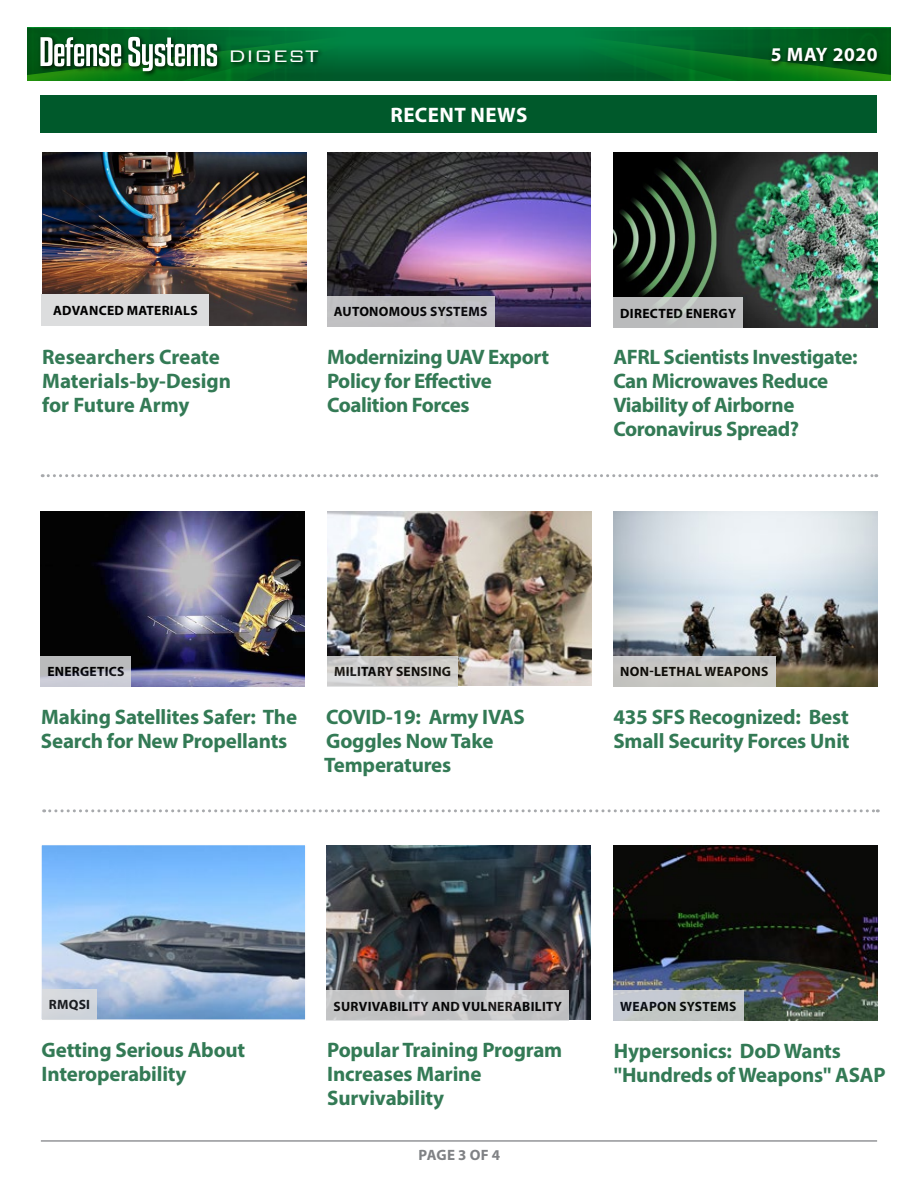
<style>
.page{position:relative;width:918px;height:1188px;background:#fff}
.page>*{position:absolute;margin:0;border:0;box-sizing:border-box;transform-origin:0 0}
.t1{font:300 22.35px "Bank Gothic BT";color:#fff}
.t2{font:700 21px/24px "Myriad Pro";letter-spacing:-.01em;color:#337a55}
.t3{font:700 21px "Myriad Pro";letter-spacing:.02em;color:#fff}
.t4{font:700 19.5px "Myriad Pro";letter-spacing:.025em;color:#fff}
.t5{font:700 15px "Myriad Pro";letter-spacing:.005em;color:#808285}
.t6{font:700 13.5px "Myriad Pro";letter-spacing:.02em;color:#000}
</style>
<div class="page">
<div style="left:27px;top:27px;width:864px;height:54px;background:linear-gradient(to bottom,#008f4b,#00582a)"></div>
<svg style="left:540px;top:27px;width:351px;height:54px"></svg>
<div style="left:768px;top:46px;width:113px;height:22px;background:#000;opacity:.75"></div>
<svg style="left:27px;top:27px;width:353px;height:54px"></svg>
<div style="left:40px;top:96px;width:838px;height:37px;background:#00592b"></div>
<hr style="left:41px;top:1140px;width:836px;height:2px;background:#939598">
<img style="left:327px;top:512px;width:264px;height:174px">
<img style="left:613px;top:512px;width:264px;height:174px">
<svg style="left:41px;top:845px;width:265px;height:175px"></svg>
<img style="left:41px;top:512px;width:264px;height:174px">
<img style="left:614px;top:846px;width:263px;height:174px">
<div style="left:613px;top:990px;width:131px;height:31px;background:#c5c9c7"></div>
<svg style="left:42px;top:474px;width:835px;height:3px"></svg>
<svg style="left:44px;top:809px;width:834px;height:3px"></svg>
<img style="left:42px;top:152px;width:264px;height:174px">
<div style="left:41px;top:295px;width:168px;height:31px;background:#dcddde"></div>
<img style="left:327px;top:152px;width:264px;height:175px">
<div style="left:327px;top:296px;width:167px;height:31px;background:#c0c0c3"></div>
<img style="left:613px;top:152px;width:264px;height:176px">
<div style="left:613px;top:298px;width:130px;height:30px;background:#bbbcbd"></div>
<svg style="left:40px;top:656px;width:91px;height:30px;fill:#babbbe"></svg>
<svg style="left:327px;top:656px;width:131px;height:30px;fill:#ceccc9"></svg>
<div style="left:613px;top:656px;width:163px;height:30px;background:#c9c8c5"></div>
<div style="left:42px;top:989px;width:55px;height:30px;background:#d4d7dc"></div>
<img style="left:327px;top:846px;width:264px;height:173px">
<svg style="left:327px;top:990px;width:242px;height:31px;fill:#c2c2c3"></svg>
<p class="t1" style="left:228px;top:43px;width:92px">DIGEST</p>
<p class="t4" style="left:771px;top:42px;width:108px">5 MAY 2020</p>
<p class="t6" style="left:53px;top:302px;width:146px">ADVANCED MATERIALS</p>
<p class="t2" style="left:42px;top:344px;width:191px">Researchers Create<br>Materials-by-Design for Future Army</p>
<p class="t3" style="left:390px;top:102px;width:139px">RECENT NEWS</p>
<p class="t6" style="left:334px;top:303px;width:155px">AUTONOMOUS SYSTEMS</p>
<p class="t2" style="left:327px;top:344px;width:224px">Modernizing UAV Export<br>Policy for Effective<br>Coalition Forces</p>
<p class="t6" style="left:620px;top:305px;width:117px">DIRECTED ENERGY</p>
<p class="t2" style="left:613px;top:344px;width:246px">AFRL Scientists Investigate:<br>Can Microwaves Reduce<br>Viability of Airborne<br>Coronavirus Spread?</p>
<p class="t6" style="left:47px;top:663px;width:79px">ENERGETICS</p>
<p class="t6" style="left:334px;top:663px;width:119px">MILITARY SENSING</p>
<p class="t6" style="left:620px;top:663px;width:150px">NON-LETHAL WEAPONS</p>
<p class="t2" style="left:41px;top:704px;width:258px">Making Satellites Safer: The<br>Search for New Propellants</p>
<p class="t2" style="left:324px;top:704px;width:202px">COVID-19: Army IVAS<br>Goggles Now Take<br>Temperatures</p>
<p class="t2" style="left:613px;top:704px;width:238px">435 SFS Recognized: Best<br>Small Security Forces Unit</p>
<p class="t6" style="left:49px;top:996px;width:43px">RMQSI</p>
<p class="t6" style="left:334px;top:997px;width:230px">SURVIVABILITY AND VULNERABILITY</p>
<p class="t2" style="left:327px;top:1037px;width:237px">Popular Training Program<br>Increases Marine<br>Survivability</p>
<p class="t2" style="left:42px;top:1037px;width:205px">Getting Serious About<br>Interoperability</p>
<p class="t5" style="left:419px;top:1146px;width:83px">PAGE 3 OF 4</p>
<p class="t6" style="left:620px;top:997px;width:118px">WEAPON SYSTEMS</p>
<p class="t2" style="left:614px;top:1038px;width:273px">Hypersonics: DoD Wants "Hundreds of Weapons" ASAP</p>
</div>
